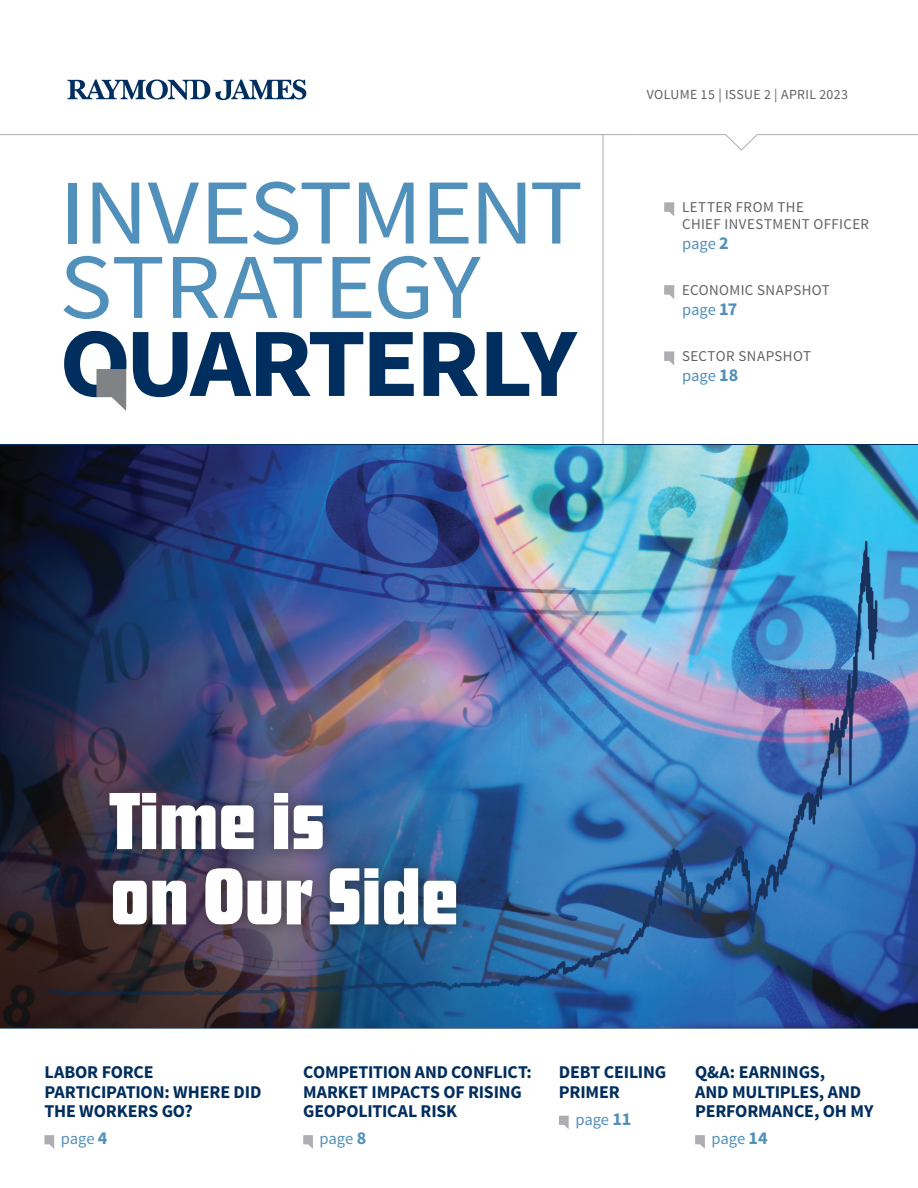
<style>
.page{position:relative;width:918px;height:1188px;background:#fff}
.page>*{position:absolute;margin:0;border:0;box-sizing:border-box;transform-origin:0 0}
.t1{font:700 97.95px "Source Sans Pro";letter-spacing:-.045em;color:#002e5e;scale:1.08 1}
.t2{font:92.85px/74.4px "Source Sans Pro";letter-spacing:-.015em;color:#5190ba;scale:1.08 1}
.t3{font:700 18px/19.5px "Source Sans Pro";letter-spacing:-.01em;color:#002e5e}
.t4{font:16.5px "Source Sans Pro";letter-spacing:-.005em;color:#5190ba}
.t5{font:15px/16.5px "Source Sans Pro";letter-spacing:.025em;color:#636366}
.t6{font:13.8px "Source Sans Pro";letter-spacing:.02em;color:#636366}
.s1{font-weight:700;font-size:18.15px}
</style>
<div class="page">
<hr style="left:603px;top:135px;width:1px;height:311px;background:#adaeb2">
<svg style="left:664px;top:202px;width:10px;height:14px"></svg>
<svg style="left:664px;top:285px;width:10px;height:14px"></svg>
<svg style="left:664px;top:351px;width:10px;height:14px"></svg>
<svg style="left:634px;top:134px;width:284px;height:17px"></svg>
<hr style="left:0;top:134px;width:634px;height:1px;background:#adaeb2">
<svg style="left:96px;top:369px;width:30px;height:42px"></svg>
<hr style="left:0;top:1026px;width:918px;height:3px;background:#002e5e">
<hr style="left:0;top:444px;width:918px;height:3px;background:#002e5e">
<svg style="left:68px;top:79px;width:238px;height:21px"></svg>
<svg style="left:303px;top:1135px;width:10px;height:14px"></svg>
<svg style="left:695px;top:1135px;width:10px;height:14px"></svg>
<svg style="left:44px;top:1135px;width:10px;height:14px"></svg>
<svg style="left:559px;top:1116px;width:10px;height:13px"></svg>
<img style="left:1px;top:446px;width:917px;height:581px">
<div style="left:98px;top:853px;width:373px;height:86px;background:#231f20;opacity:.56"></div>
<svg style="left:113px;top:868px;width:343px;height:56px"></svg>
<div style="left:95px;top:778px;width:243px;height:86px;background:#231f20;opacity:.56"></div>
<svg style="left:110px;top:793px;width:213px;height:56px"></svg>
<p class="t2" style="left:59px;top:177px;width:486px">INVESTMENT<br>STRATEGY</p>
<p class="t1" style="left:59px;top:301px;width:481px">OUARTERLY</p>
<p class="t6" style="left:647px;top:86px;width:203px">VOLUME 15 | ISSUE 2 | APRIL 2023</p>
<p class="t5" style="left:682px;top:199px;width:188px">LETTER FROM THE<br>CHIEF INVESTMENT OFFICER</p>
<p class="t4" style="left:682px;top:233px;width:48px">page <span class="s1">2</span></p>
<p class="t5" style="left:682px;top:282px;width:149px">ECONOMIC SNAPSHOT</p>
<p class="t4" style="left:682px;top:299px;width:57px">page <span class="s1">17</span></p>
<p class="t5" style="left:682px;top:348px;width:130px">SECTOR SNAPSHOT</p>
<p class="t4" style="left:682px;top:366px;width:58px">page <span class="s1">18</span></p>
<p class="t3" style="left:44px;top:1063px;width:218px">LABOR FORCE<br>PARTICIPATION: WHERE DID<br>THE WORKERS GO?</p>
<p class="t4" style="left:61px;top:1129px;width:48px">page <span class="s1">4</span></p>
<p class="t3" style="left:303px;top:1063px;width:230px">COMPETITION AND CONFLICT:<br>MARKET IMPACTS OF RISING<br>GEOPOLITICAL RISK</p>
<p class="t4" style="left:320px;top:1129px;width:48px">page <span class="s1">8</span></p>
<p class="t3" style="left:559px;top:1063px;width:109px">DEBT CEILING<br>PRIMER</p>
<p class="t4" style="left:575px;top:1109px;width:57px">page <span class="s1">11</span></p>
<p class="t3" style="left:695px;top:1063px;width:180px">Q&amp;A: EARNINGS,<br>AND MULTIPLES, AND<br>PERFORMANCE, OH MY</p>
<p class="t4" style="left:712px;top:1129px;width:58px">page <span class="s1">14</span></p>
</div>
